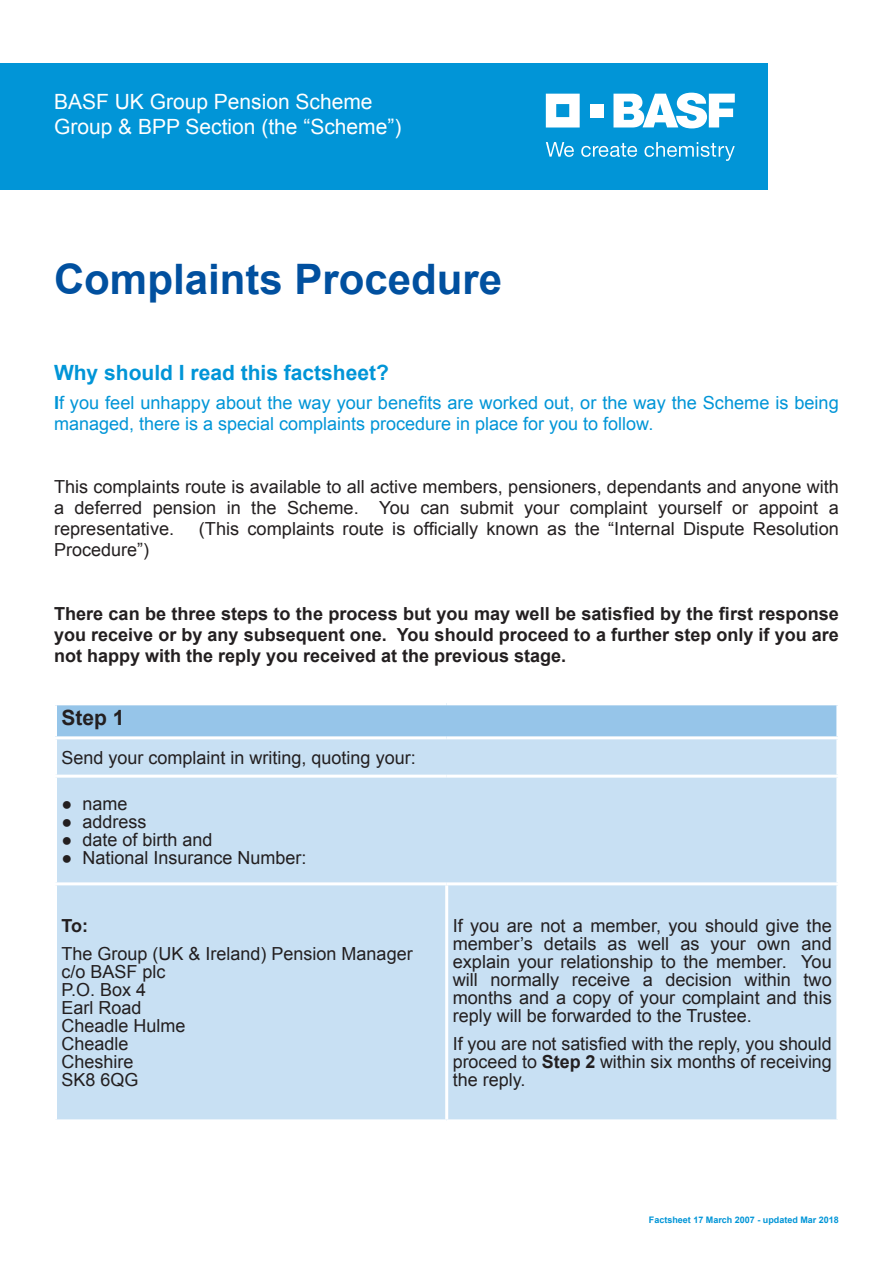
<style>
.page{position:relative;width:893px;height:1263px;background:#fff}
.page>*{position:absolute;margin:0;border:0;box-sizing:border-box;transform-origin:0 0}
.t1{font:700 42px "Arial";color:#01509f}
.t2{font:21px/25.2px "Arial";color:#fff}
.t3{font:700 21px "Arial";color:#0195d7}
.t4{font:700 21px "Arial";color:#231f20}
.t5{font:18px/18px "Arial";color:#231f20;text-align:justify}
.t6{font:700 18px/21px "Arial";color:#231f20;text-align:justify}
.t7{font:18px/21px "Arial";color:#0195d7}
.t8{font:700 9px "Arial";color:#0195d7}
.s1{font-weight:700}
</style>
<div class="page">
<div style="left:0;top:63px;width:767px;height:126px;background:#0195d7"></div>
<svg style="left:546px;top:94px;width:34px;height:33px"></svg>
<div style="left:590px;top:104px;width:13px;height:13px;background:#fff"></div>
<svg style="left:613px;top:93px;width:122px;height:35px"></svg>
<svg style="left:546px;top:142px;width:28px;height:15px"></svg>
<svg style="left:581px;top:143px;width:56px;height:14px"></svg>
<svg style="left:644px;top:142px;width:91px;height:19px"></svg>
<div style="left:56px;top:704px;width:782px;height:34px;background:#96c5e9"></div>
<div style="left:57px;top:739px;width:779px;height:380px;background:#c8e0f3"></div>
<hr style="left:54px;top:702px;width:393px;height:3px;background:#fff">
<hr style="left:54px;top:705px;width:3px;height:31px;background:#fff">
<hr style="left:447px;top:702px;width:392px;height:3px;background:#fff">
<hr style="left:836px;top:705px;width:3px;height:31px;background:#fff">
<hr style="left:54px;top:736px;width:393px;height:3px;background:#fff">
<hr style="left:447px;top:736px;width:392px;height:3px;background:#fff">
<hr style="left:54px;top:775px;width:393px;height:3px;background:#fff">
<hr style="left:447px;top:775px;width:392px;height:3px;background:#fff">
<hr style="left:54px;top:882px;width:393px;height:3px;background:#fff">
<hr style="left:447px;top:882px;width:392px;height:3px;background:#fff">
<hr style="left:445px;top:885px;width:3px;height:234px;background:#fff">
<p class="t2" style="left:54px;top:89px;width:349px">BASF UK Group Pension Scheme<br>Group &amp; BPP Section (the “Scheme”)</p>
<p class="t1" style="left:54px;top:249px;width:450px">Complaints Procedure</p>
<p class="t3" style="left:54px;top:358px;width:336px">Why should I read this factsheet?</p>
<p class="t7" style="left:54px;top:392px;width:786px"><span class="s1">I</span>f you feel unhappy about the way your benefits are worked out, or the way the Scheme is being managed, there is a special complaints procedure in place for you to follow.</p>
<p class="t5" style="left:54px;top:476px;width:786px;line-height:21px">This complaints route is available to all active members, pensioners, dependants and anyone with a deferred pension in the Scheme. You can submit your complaint yourself or appoint a representative.</p>
<p class="t5" style="left:199px;top:520px;width:641px">(This complaints route is officially known as the “Internal Dispute Resolution</p>
<p class="t5" style="left:54px;top:541px;width:97px">Procedure”)</p>
<p class="t6" style="left:54px;top:603px;width:786px">There can be three steps to the process but you may well be satisfied by the first response you receive or by any subsequent one. You should proceed to a further step only if you are not happy with the reply you received at the previous stage.</p>
<p class="t4" style="left:62px;top:703px;width:65px">Step 1</p>
<p class="t5" style="left:62px;top:748px;width:356px">Send your complaint in writing, quoting your:</p>
<p class="t5" style="left:62px;top:794px;width:67px">● name</p>
<p class="t5" style="left:62px;top:812px;width:86px">● address</p>
<p class="t5" style="left:62px;top:830px;width:152px">● date of birth and</p>
<p class="t5" style="left:62px;top:848px;width:246px">● National Insurance Number:</p>
<p class="t6" style="left:62px;top:915px;width:28px">To:</p>
<p class="t5" style="left:62px;top:945px;width:353px;text-align:left">The Group (UK &amp; Ireland) Pension Manager c/o BASF plc<br>P.O. Box 4<br>Earl Road<br>Cheadle Hulme<br>Cheadle<br>Cheshire<br>SK8 6QG</p>
<p class="t5" style="left:453px;top:916px;width:381px">If you are not a member, you should give the member’s details as well as your own and explain your relationship to the member. You will normally receive a decision within two months and a copy of your complaint and this reply will be forwarded to the Trustee.</p>
<p class="t5" style="left:453px;top:1035px;width:381px">If you are not satisfied with the reply, you should proceed to <span class="s1">Step 2</span> within six months of receiving the reply.</p>
<p class="t8" style="left:649px;top:1213px;width:192px">Factsheet 17 March 2007 - updated Mar 2018</p>
</div>
